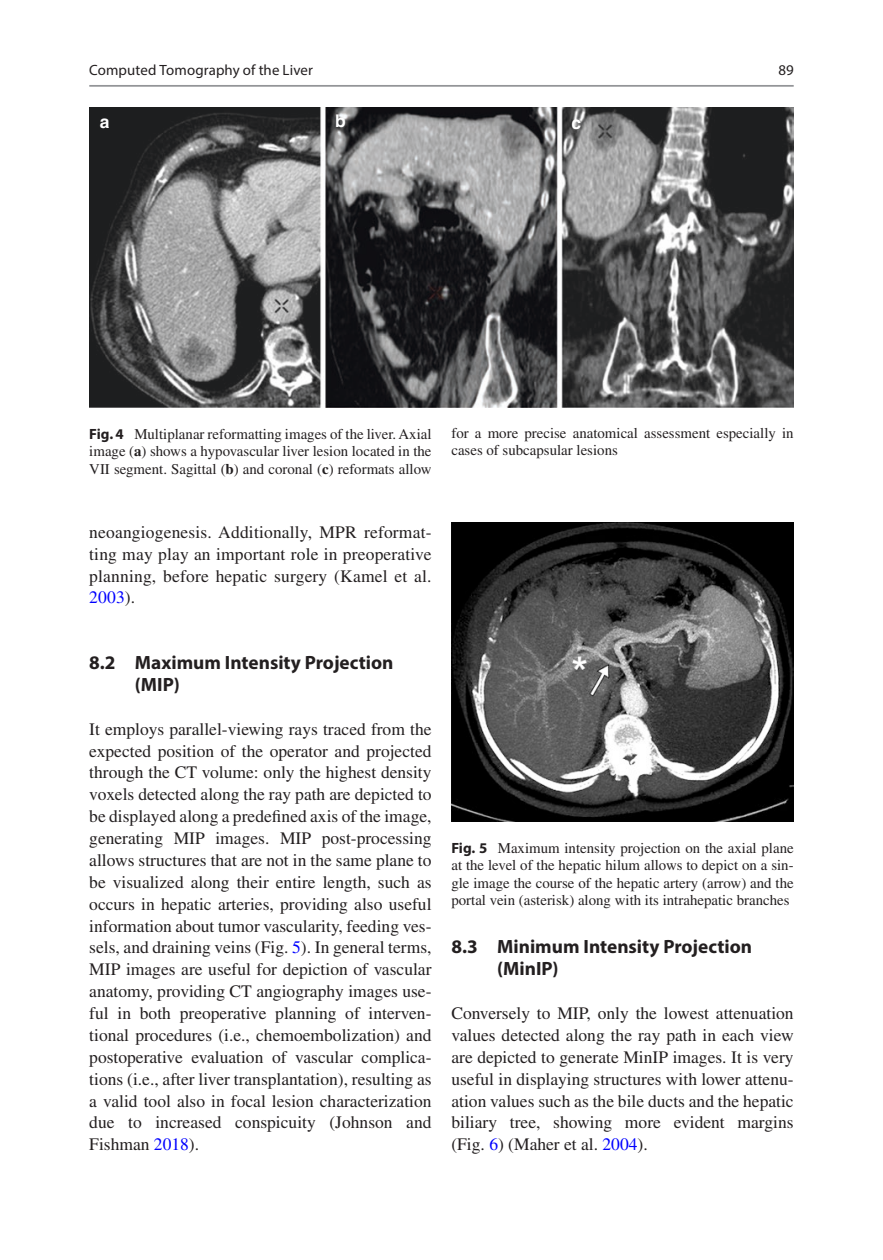
<style>
.page{position:relative;width:883px;height:1260px;background:#fff}
.page>*{position:absolute;margin:0;border:0;box-sizing:border-box;transform-origin:0 0}
.t1{font:700 19.25px/21.9px "Gpkfdj Myriad Pro";color:#231f20}
.t2{font:17.5px/21.9px "Mgftfy Times LT Std";color:#231f20;text-align:justify}
.t3{font:700 17.5px "Jxqmjj Helvetica";color:#fff}
.t4{font:14.88px/17.5px "Mgftfy Times LT Std";color:#231f20;text-align:justify}
.t5{font:14.88px "Vdhlqr Myriad Pro";letter-spacing:.005em;color:#231f20}
.t6{font:14.88px "Qqgncv Myriad Pro";color:#231f20}
.s1{font-family:"Gpkfdj Myriad Pro";font-weight:700}
.s2{font-family:"Tlwhpy Times LT Std";font-weight:700}
.s3{color:#00f}
</style>
<div class="page">
<img style="left:90px;top:107px;width:703px;height:301px">
<img style="left:451px;top:522px;width:343px;height:299px">
<hr style="left:89px;top:85px;width:705px;height:2px;background:#939598">
<p class="t5" style="left:89px;top:61px;width:225px">Computed Tomography of the Liver</p>
<p class="t3" style="left:100px;top:111px;width:11px">a</p>
<p class="t3" style="left:335px;top:111px;width:12px">b</p>
<p class="t3" style="left:572px;top:112px;width:11px">c</p>
<p class="t6" style="left:778px;top:61px;width:17px">89</p>
<p class="t4" style="left:89px;top:425px;width:344px"><span class="s1">Fig. 4</span> Multiplanar reformatting images of the liver. Axial image (<span class="s2">a</span>) shows a hypovascular liver lesion located in the VII segment. Sagittal (<span class="s2">b</span>) and coronal (<span class="s2">c</span>) reformats allow</p>
<p class="t4" style="left:451px;top:424px;width:344px">for a more precise anatomical assessment especially in cases of subcapsular lesions</p>
<p class="t2" style="left:89px;top:521px;width:344px">neoangiogenesis. Additionally, MPR reformat&shy;ting may play an important role in preoperative planning, before hepatic surgery (Kamel et al.<br><span class="s3">2003</span>).</p>
<p class="t1" style="left:135px;top:651px;width:260px;text-indent:-46px">8.2 Maximum Intensity Projection (MIP)</p>
<p class="t2" style="left:89px;top:718px;width:344px">It employs parallel-viewing rays traced from the expected position of the operator and projected through the CT volume: only the highest density voxels detected along the ray path are depicted to be displayed along a predefined axis of the image, generating MIP images. MIP post-processing allows structures that are not in the same plane to be visualized along their entire length, such as occurs in hepatic arteries, providing also useful information about tumor vascularity, feeding ves&shy;sels, and draining veins (Fig. <span class="s3">5</span>). In general terms, MIP images are useful for depiction of vascular anatomy, providing CT angiography images use&shy;ful in both preoperative planning of interven&shy;tional procedures (i.e., chemoembolization) and postoperative evaluation of vascular complica&shy;tions (i.e., after liver transplantation), resulting as a valid tool also in focal lesion characterization due to increased conspicuity (Johnson and Fishman <span class="s3">2018</span>).</p>
<p class="t4" style="left:451px;top:839px;width:344px"><span class="s1">Fig. 5</span> Maximum intensity projection on the axial plane at the level of the hepatic hilum allows to depict on a sin&shy;gle image the course of the hepatic artery (arrow) and the portal vein (asterisk) along with its intrahepatic branches</p>
<p class="t1" style="left:497px;top:935px;width:257px;text-indent:-46px">8.3 Minimum Intensity Projection (MinIP)</p>
<p class="t2" style="left:451px;top:1002px;width:344px">Conversely to MIP, only the lowest attenuation values detected along the ray path in each view are depicted to generate MinIP images. It is very useful in displaying structures with lower attenu&shy;ation values such as the bile ducts and the hepatic biliary tree, showing more evident margins (Fig. <span class="s3">6</span>) (Maher et al. <span class="s3">2004</span>).</p>
</div>
